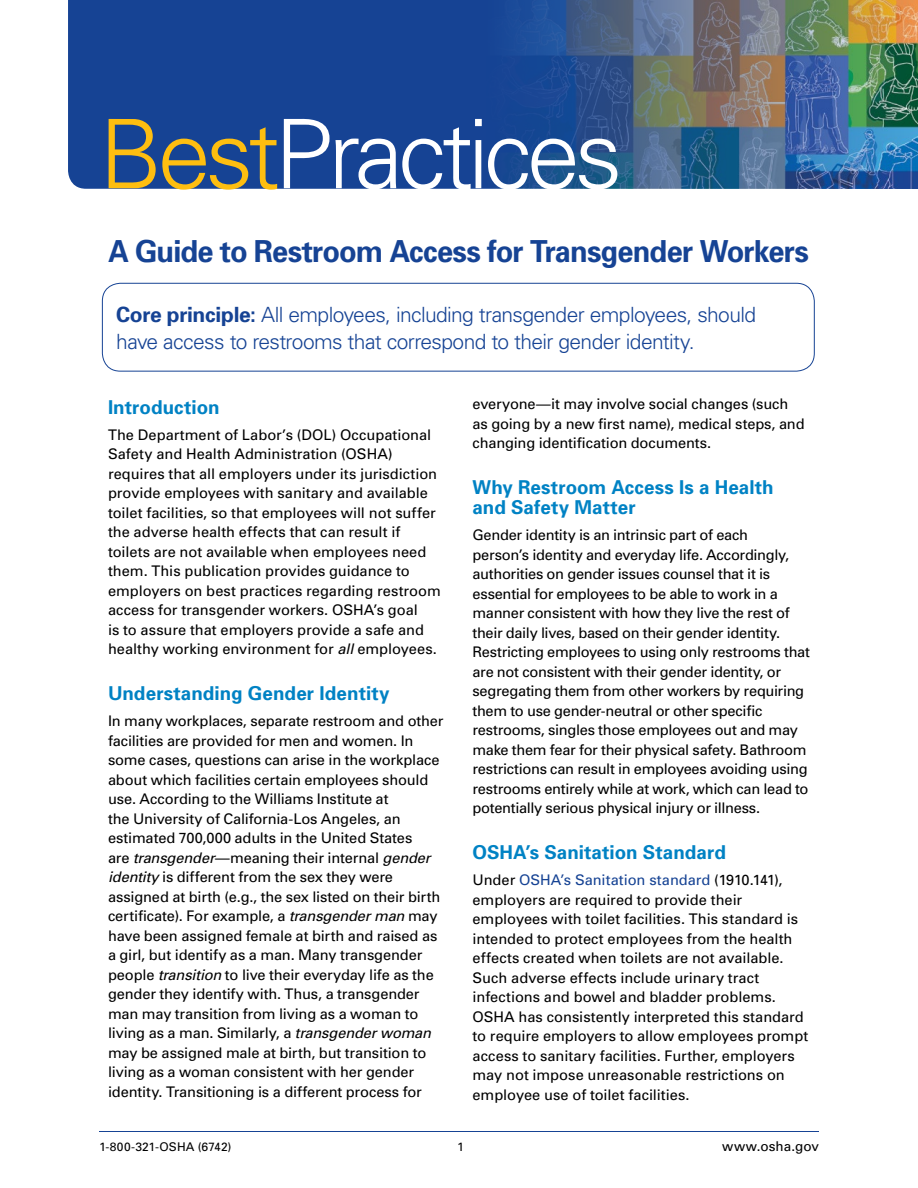
<style>
.page{position:relative;width:918px;height:1188px;background:#fff}
.page>*{position:absolute;margin:0;border:0;box-sizing:border-box;transform-origin:0 0}
.t1{font:300 96px "Univers";letter-spacing:-.055em;color:#fff}
.t2{font:700 30.3px "Univers";letter-spacing:-.03em;color:#164394;scale:.95 1}
.Introduction{font:300 21px/27px "Univers";letter-spacing:-.03em;color:#164394}
.Subhead{font:700 19.2px/20.2px "Univers";letter-spacing:.005em;color:#0082c4}
.Bodytext{font:14.7px/19.5px "Univers";letter-spacing:-.01em;color:#000}
.Bodytext-2{font:13.5px "Univers";letter-spacing:.005em;color:#000}
.Bodytext-3{font:12px "Univers";letter-spacing:.01em;color:#000}
.s1{color:#febe10}
.s2{font-weight:700}
.s3{font-style:italic}
.s4{color:#164394}
</style>
<div class="page">
<hr style="left:99px;top:1131px;width:720px;height:1px;background:#164394">
<div style="left:68px;top:0;width:418px;height:189px;background:#164394"></div>
<img style="left:486px;top:0;width:432px;height:189px">
<div style="left:102px;top:283px;width:713px;height:89px;border:1px solid #164394;border-radius:18px"></div>
<p class="t1" style="left:99px;top:96px;width:525px"><span class="s1">Best</span>Practices</p>
<p class="t2" style="left:108px;top:232px;width:739px">A Guide to Restroom Access for Transgender Workers</p>
<p class="Introduction" style="left:116px;top:301px;width:641px"><span class="s2">Core principle:</span> All employees, including transgender employees, should have access to restrooms that correspond to their gender identity.</p>
<p class="Subhead" style="left:108px;top:396px;width:113px">Introduction</p>
<p class="Bodytext" style="left:108px;top:425px;width:334px">The Department of Labor’s (DOL) Occupational Safety and Health Administration (OSHA) requires that all employers under its jurisdiction provide employees with sanitary and available toilet facilities, so that employees will not suffer the adverse health effects that can result if toilets are not available when employees need them. This publication provides guidance to employers on best practices regarding restroom access for transgender workers. OSHA’s goal<br>is to assure that employers provide a safe and healthy working environment for <span class="s3">all</span> employees.</p>
<p class="Subhead" style="left:108px;top:683px;width:283px">Understanding Gender Identity</p>
<p class="Bodytext" style="left:108px;top:711px;width:337px">In many workplaces, separate restroom and other facilities are provided for men and women. In some cases, questions can arise in the workplace about which facilities certain employees should use. According to the Williams Institute at<br>the University of California-Los Angeles, an estimated 700,000 adults in the United States<br>are <span class="s3">transgender</span>—meaning their internal <span class="s3">gender identity</span> is different from the sex they were assigned at birth (e.g., the sex listed on their birth certificate). For example, a <span class="s3">transgender man</span> may have been assigned female at birth and raised as a girl, but identify as a man. Many transgender people <span class="s3">transition</span> to live their everyday life as the gender they identify with. Thus, a transgender man may transition from living as a woman to living as a man. Similarly, a <span class="s3">transgender woman </span>may be assigned male at birth, but transition to living as a woman consistent with her gender identity. Transitioning is a different process for</p>
<p class="Bodytext" style="left:472px;top:394px;width:334px">everyone—it may involve social changes (such as going by a new first name), medical steps, and changing identification documents.</p>
<p class="Subhead" style="left:472px;top:476px;width:303px">Why Restroom Access Is a Health and Safety Matter</p>
<p class="Bodytext" style="left:472px;top:525px;width:339px">Gender identity is an intrinsic part of each<br>person’s identity and everyday life. Accordingly, authorities on gender issues counsel that it is essential for employees to be able to work in a manner consistent with how they live the rest of their daily lives, based on their gender identity.<br>Restricting employees to using only restrooms that are not consistent with their gender identity, or segregating them from other workers by requiring them to use gender-neutral or other specific restrooms, singles those employees out and may make them fear for their physical safety. Bathroom restrictions can result in employees avoiding using restrooms entirely while at work, which can lead to potentially serious physical injury or illness.</p>
<p class="Subhead" style="left:472px;top:842px;width:255px">OSHA’s Sanitation Standard</p>
<p class="Bodytext" style="left:472px;top:870px;width:337px">Under <span class="s4">OSHA’s Sanitation standard</span> (1910.141), employers are required to provide their employees with toilet facilities. This standard is intended to protect employees from the health effects created when toilets are not available.<br>Such adverse effects include urinary tract infections and bowel and bladder problems.<br>OSHA has consistently interpreted this standard to require employers to allow employees prompt access to sanitary facilities. Further, employers may not impose unreasonable restrictions on employee use of toilet facilities.</p>
<p class="Bodytext-3" style="left:99px;top:1139px;width:134px">1-800-321-OSHA (6742)</p>
<p class="Bodytext-3" style="left:457px;top:1139px;width:8px">1</p>
<p class="Bodytext-2" style="left:722px;top:1138px;width:98px">www.osha.gov</p>
</div>
